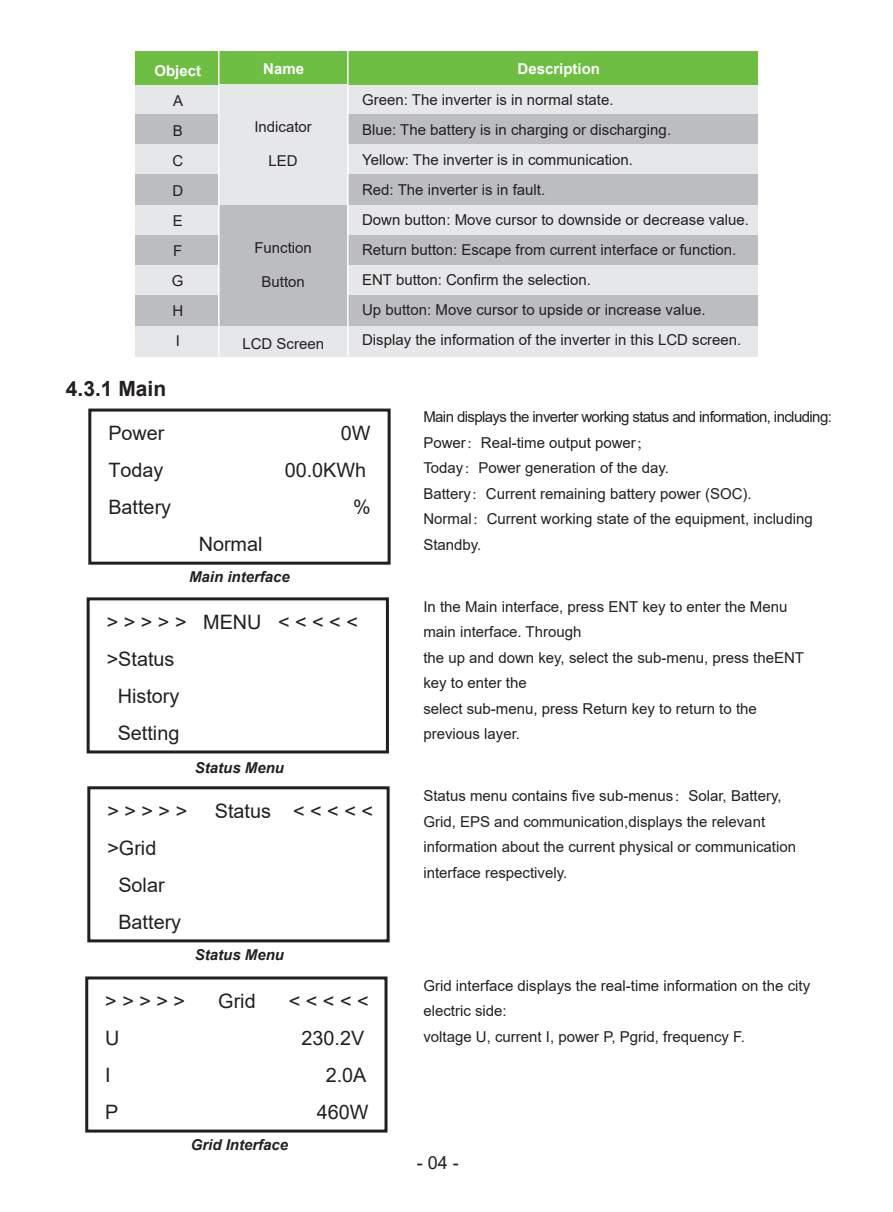
<style>
.page{position:relative;width:893px;height:1212px;background:#fff}
.page>*{position:absolute;margin:0;border:0;box-sizing:border-box;transform-origin:0 0}
.t1{font:700 21px "Arial";color:#231f20}
.t2{font:19.8px/36.9px "Arial";color:#231f20}
.t3{font:18px "Arial";color:#231f20}
.t4{font:15px/30px "Arial";color:#231f20}
.t5{font:italic 700 15px "Arial";color:#231f20}
.t6{font:700 15px "Arial";color:#fff}
.s1{font-family:"Adobe Song Std";font-weight:300}
</style>
<div class="page">
<div style="left:135px;top:84px;width:622px;height:30px;background:#e6e7e9"></div>
<div style="left:135px;top:114px;width:622px;height:31px;background:#bcbdc0"></div>
<div style="left:135px;top:145px;width:622px;height:30px;background:#e6e7e9"></div>
<div style="left:135px;top:175px;width:622px;height:30px;background:#bcbdc0"></div>
<div style="left:135px;top:205px;width:622px;height:30px;background:#e6e7e9"></div>
<div style="left:135px;top:235px;width:622px;height:31px;background:#bcbdc0"></div>
<div style="left:135px;top:266px;width:622px;height:30px;background:#e6e7e9"></div>
<div style="left:135px;top:296px;width:622px;height:30px;background:#bcbdc0"></div>
<div style="left:135px;top:326px;width:622px;height:30px;background:#e6e7e9"></div>
<div style="left:135px;top:51px;width:622px;height:34px;background:#6ebe44"></div>
<div style="left:219px;top:84px;width:129px;height:121px;background:#e6e7e9"></div>
<div style="left:219px;top:205px;width:129px;height:121px;background:#bcbdc0"></div>
<hr style="left:218px;top:51px;width:2px;height:305px;background:#fff">
<hr style="left:347px;top:51px;width:2px;height:305px;background:#fff">
<div style="left:88px;top:409px;width:303px;height:156px;background:#fff;border:3px solid #231f20"></div>
<div style="left:87px;top:597px;width:302px;height:156px;background:#fff;border:3px solid #231f20"></div>
<div style="left:87px;top:786px;width:303px;height:156px;background:#fff;border:3px solid #231f20"></div>
<div style="left:85px;top:976px;width:302px;height:156px;background:#fff;border:3px solid #231f20"></div>
<p class="t6" style="left:154px;top:60px;width:48px">Object</p>
<p class="t4" style="left:172px;top:85px;width:13px;text-align:justify">A B C D E F G H I</p>
<h1 class="t1" style="left:66px;top:373px;width:102px">4.3.1 Main</h1>
<p class="t6" style="left:263px;top:58px;width:42px">Name</p>
<p class="t6" style="left:518px;top:58px;width:84px">Description</p>
<p class="t4" style="left:362px;top:85px;width:388px">Green: The inverter is in normal state.<br>Blue: The battery is in charging or discharging.<br>Yellow: The inverter is in communication.<br>Red: The inverter is in fault.<br>Down button: Move cursor to downside or decrease value.<br>Return button: Escape from current interface or function.<br>ENT button: Confirm the selection.<br>Up button: Move cursor to upside or increase value.<br>Display the information of the inverter in this LCD screen.</p>
<p class="t4" style="left:254px;top:111px;width:59px">Indicator</p>
<p class="t4" style="left:269px;top:145px;width:31px">LED</p>
<p class="t4" style="left:254px;top:232px;width:59px">Function</p>
<p class="t4" style="left:261px;top:266px;width:45px">Button</p>
<p class="t4" style="left:242px;top:328px;width:83px">LCD Screen</p>
<h2 class="t2" style="left:108px;top:414px;width:58px">Power</h2>
<h2 class="t2" style="left:341px;top:414px;width:31px">0W</h2>
<h2 class="t2" style="left:108px;top:451px;width:57px">Today</h2>
<h2 class="t2" style="left:285px;top:451px;width:83px">00.0KWh</h2>
<h2 class="t2" style="left:108px;top:488px;width:64px">Battery</h2>
<h2 class="t2" style="left:353px;top:488px;width:19px">%</h2>
<h2 class="t2" style="left:199px;top:525px;width:65px">Normal</h2>
<p class="t5" style="left:189px;top:567px;width:102px">Main interface</p>
<h2 class="t2" style="left:107px;top:603px;width:253px">&gt; &gt; &gt; &gt; &gt; MENU &lt; &lt; &lt; &lt; &lt;</h2>
<h2 class="t2" style="left:107px;top:640px;width:69px">&gt;Status</h2>
<h2 class="t2" style="left:118px;top:677px;width:63px">History</h2>
<h2 class="t2" style="left:118px;top:714px;width:63px">Setting</h2>
<p class="t5" style="left:195px;top:758px;width:91px">Status Menu</p>
<h2 class="t2" style="left:107px;top:792px;width:81px">&gt; &gt; &gt; &gt; &gt;</h2>
<h2 class="t2" style="left:215px;top:792px;width:160px">Status &lt; &lt; &lt; &lt; &lt;</h2>
<h2 class="t2" style="left:118px;top:829px;width:64px;text-indent:-11px">&gt;Grid<br>Solar<br>Battery</h2>
<p class="t5" style="left:195px;top:945px;width:91px">Status Menu</p>
<h2 class="t2" style="left:105px;top:982px;width:81px">&gt; &gt; &gt; &gt; &gt;</h2>
<h2 class="t2" style="left:218px;top:982px;width:39px">Grid</h2>
<h2 class="t2" style="left:289px;top:982px;width:81px">&lt; &lt; &lt; &lt; &lt;</h2>
<h2 class="t2" style="left:105px;top:1019px;width:16px">U</h2>
<h2 class="t2" style="left:301px;top:1019px;width:64px">230.2V</h2>
<h2 class="t2" style="left:105px;top:1056px;width:7px">I</h2>
<h2 class="t2" style="left:326px;top:1056px;width:42px">2.0A</h2>
<h2 class="t2" style="left:105px;top:1093px;width:15px">P</h2>
<h2 class="t2" style="left:317px;top:1093px;width:53px">460W</h2>
<p class="t5" style="left:191px;top:1135px;width:99px">Grid Interface</p>
<p class="t4" style="left:423px;top:404px;width:410px;line-height:25.5px">Main displays the inverter working status and information, including:<br>Power<span class="s1">：</span>Real-time output power<span class="s1">；<br></span>Today<span class="s1">：</span>Power generation of the day.<br>Battery<span class="s1">：</span>Current remaining battery power (SOC).<br>Normal<span class="s1">：</span>Current working state of the equipment, including Standby.</p>
<p class="t4" style="left:423px;top:594px;width:382px;line-height:25.5px">In the Main interface, press ENT key to enter the Menu main interface. Through<br>the up and down key, select the sub-menu, press theENT key to enter the<br>select sub-menu, press Return key to return to the previous layer.</p>
<p class="t4" style="left:423px;top:783px;width:374px;line-height:25.5px">Status menu contains five sub-menus<span class="s1">：</span>Solar, Battery, Grid, EPS and communication,displays the relevant information about the current physical or communication interface respectively.</p>
<p class="t4" style="left:423px;top:973px;width:388px;line-height:25.5px">Grid interface displays the real-time information on the city electric side:<br>voltage U, current I, power P, Pgrid, frequency F.</p>
<p class="t3" style="left:417px;top:1151px;width:44px">- 04 -</p>
</div>
